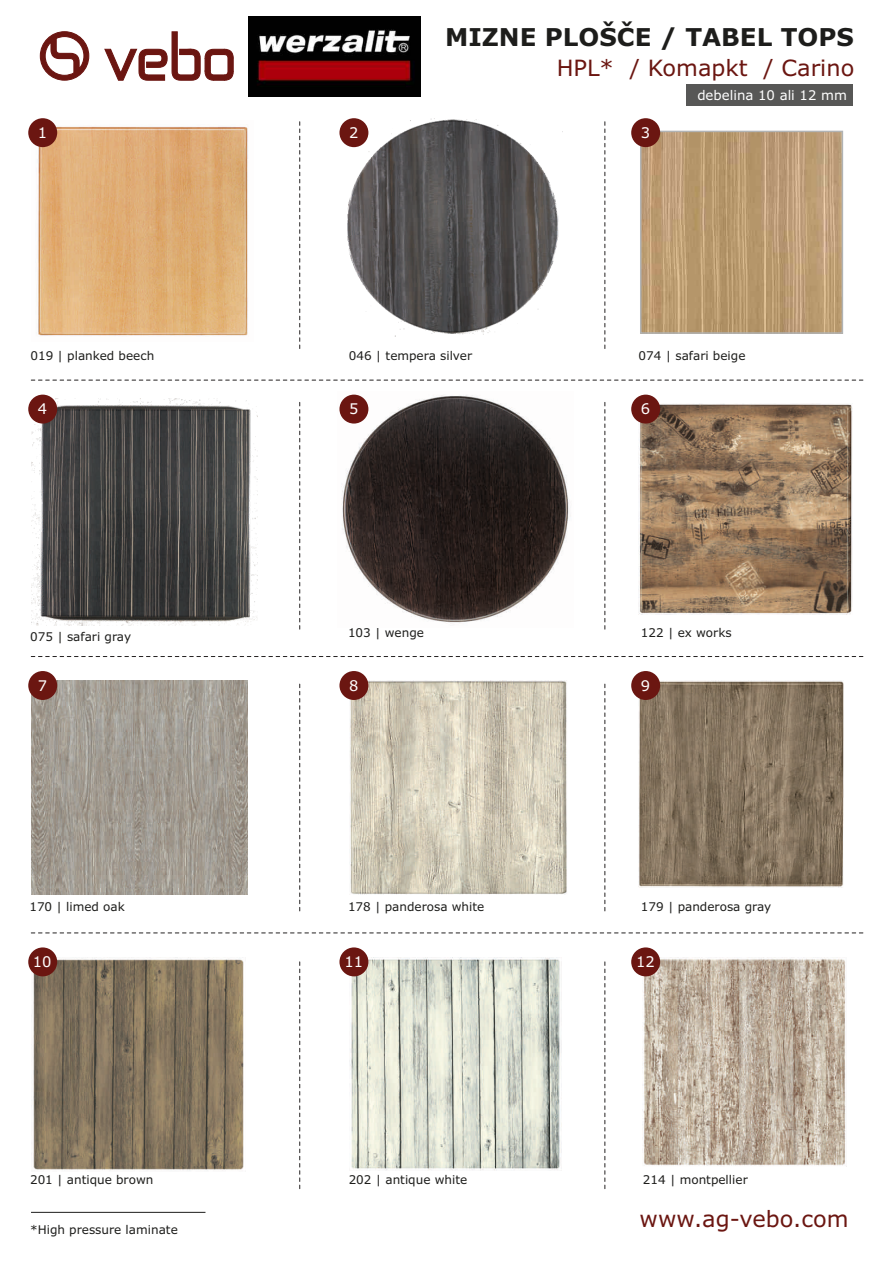
<style>
.page{position:relative;width:893px;height:1263px;background:#fff}
.page>*{position:absolute;margin:0;border:0;box-sizing:border-box;transform-origin:0 0}
.t1{font:700 24.6px "Verdana";color:#1d1d1b}
.t2{font:22.5px "Verdana";color:#6b1611}
.t3{font:14.7px "Verdana";color:#fff}
.t4{font:13.35px "Verdana";color:#fff}
.t5{font:12px "Verdana";color:#1d1d1b}
</style>
<div class="page">
<svg style="left:605px;top:122px;width:1px;height:227px"></svg>
<svg style="left:299px;top:402px;width:1px;height:228px"></svg>
<svg style="left:299px;top:122px;width:1px;height:227px"></svg>
<svg style="left:605px;top:402px;width:1px;height:228px"></svg>
<svg style="left:299px;top:684px;width:1px;height:227px"></svg>
<svg style="left:605px;top:684px;width:1px;height:227px"></svg>
<svg style="left:299px;top:962px;width:1px;height:227px"></svg>
<svg style="left:605px;top:962px;width:1px;height:227px"></svg>
<svg style="left:31px;top:380px;width:833px;height:1px"></svg>
<svg style="left:31px;top:933px;width:833px;height:1px"></svg>
<img style="left:31px;top:121px;width:217px;height:215px">
<img style="left:339px;top:394px;width:230px;height:230px">
<img style="left:639px;top:403px;width:214px;height:211px">
<img style="left:31px;top:680px;width:104px;height:215px">
<img style="left:135px;top:680px;width:113px;height:215px">
<img style="left:350px;top:680px;width:217px;height:215px">
<img style="left:639px;top:680px;width:204px;height:207px">
<img style="left:31px;top:958px;width:213px;height:213px">
<img style="left:350px;top:958px;width:211px;height:212px">
<img style="left:642px;top:958px;width:204px;height:208px">
<svg style="left:104px;top:31px;width:130px;height:50px"></svg>
<svg style="left:39px;top:31px;width:51px;height:50px"></svg>
<img style="left:249px;top:17px;width:171px;height:79px">
<div style="left:687px;top:85px;width:166px;height:21px;background:#575756"></div>
<img style="left:347px;top:118px;width:212px;height:219px">
<img style="left:32px;top:399px;width:225px;height:226px">
<img style="left:643px;top:134px;width:197px;height:197px">
<div style="left:640px;top:131px;width:203px;height:203px;border:2px solid #b1b3b4"></div>
<div style="left:28px;top:118px;width:29px;height:29px;background:#6b1611;border-radius:50%"></div>
<div style="left:28px;top:395px;width:29px;height:29px;background:#6b1611;border-radius:50%"></div>
<div style="left:28px;top:671px;width:29px;height:29px;background:#6b1611;border-radius:50%"></div>
<div style="left:28px;top:947px;width:29px;height:29px;background:#6b1611;border-radius:50%"></div>
<div style="left:339px;top:118px;width:29px;height:29px;background:#6b1611;border-radius:50%"></div>
<div style="left:339px;top:395px;width:29px;height:29px;background:#6b1611;border-radius:50%"></div>
<div style="left:339px;top:671px;width:29px;height:29px;background:#6b1611;border-radius:50%"></div>
<div style="left:339px;top:947px;width:29px;height:29px;background:#6b1611;border-radius:50%"></div>
<div style="left:631px;top:118px;width:29px;height:29px;background:#6b1611;border-radius:50%"></div>
<div style="left:631px;top:395px;width:29px;height:29px;background:#6b1611;border-radius:50%"></div>
<div style="left:631px;top:671px;width:29px;height:29px;background:#6b1611;border-radius:50%"></div>
<div style="left:631px;top:947px;width:29px;height:29px;background:#6b1611;border-radius:50%"></div>
<svg style="left:31px;top:656px;width:833px;height:1px"></svg>
<hr style="left:31px;top:1212px;width:174px;height:1px;background:#1d1d1b">
<h1 class="t1" style="left:445px;top:27px;width:410px">MIZNE PLOŠČE / TABEL TOPS</h1>
<p class="t3" style="left:38px;top:127px;width:11px">1</p>
<p class="t3" style="left:349px;top:127px;width:11px">2</p>
<h2 class="t2" style="left:557px;top:58px;width:299px">HPL* / Komapkt / Carino</h2>
<p class="t4" style="left:697px;top:90px;width:151px">debelina 10 ali 12 mm</p>
<p class="t3" style="left:641px;top:127px;width:11px">3</p>
<p class="t5" style="left:30px;top:351px;width:125px">019 | planked beech</p>
<p class="t5" style="left:349px;top:351px;width:125px">046 | tempera silver</p>
<p class="t5" style="left:639px;top:351px;width:108px">074 | safari beige</p>
<p class="t3" style="left:38px;top:403px;width:11px">4</p>
<p class="t3" style="left:349px;top:403px;width:11px">5</p>
<p class="t3" style="left:641px;top:403px;width:11px">6</p>
<p class="t5" style="left:30px;top:632px;width:102px">075 | safari gray</p>
<p class="t5" style="left:348px;top:628px;width:77px">103 | wenge</p>
<p class="t5" style="left:641px;top:628px;width:92px">122 | ex works</p>
<p class="t3" style="left:38px;top:680px;width:11px">7</p>
<p class="t3" style="left:349px;top:680px;width:11px">8</p>
<p class="t3" style="left:641px;top:680px;width:11px">9</p>
<p class="t5" style="left:29px;top:902px;width:97px">170 | limed oak</p>
<p class="t5" style="left:348px;top:902px;width:138px">178 | panderosa white</p>
<p class="t5" style="left:641px;top:902px;width:132px">179 | panderosa gray</p>
<p class="t3" style="left:33px;top:956px;width:20px">10</p>
<p class="t3" style="left:344px;top:956px;width:20px">11</p>
<p class="t3" style="left:636px;top:956px;width:20px">12</p>
<p class="t5" style="left:30px;top:1175px;width:125px">201 | antique brown</p>
<p class="t5" style="left:349px;top:1175px;width:120px">202 | antique white</p>
<p class="t5" style="left:643px;top:1175px;width:106px">214 | montpellier</p>
<p class="t5" style="left:30px;top:1225px;width:149px">*High pressure laminate</p>
<h2 class="t2" style="left:640px;top:1209px;width:210px">www.ag-vebo.com</h2>
</div>
